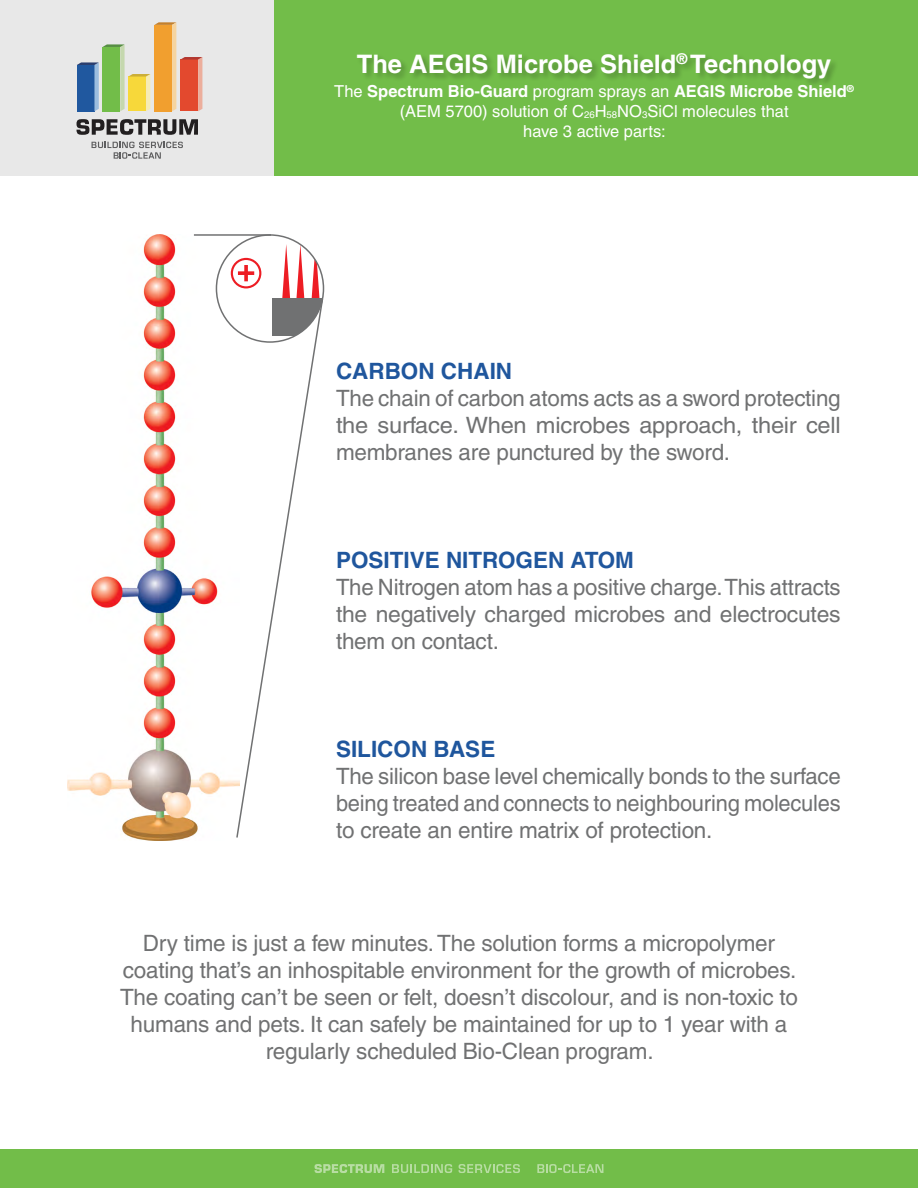
<style>
.page{position:relative;width:918px;height:1188px;background:#fff}
.page>*{position:absolute;margin:0;border:0;box-sizing:border-box;transform-origin:0 0}
.t1{font:700 25.5px "Helvetica LT";color:#fff}
.t2{font:22.5px/27px "Helvetica LT";letter-spacing:-.01em;color:#707172;text-align:justify}
.t3{font:700 22.5px "Helvetica LT";color:#1f569d}
.t4{font:16.5px/19.8px "Helvetica LT";color:#fff;text-align:center}
.s1{font-weight:700}
.s2{font-size:9.6px}
</style>
<div class="page">
<div style="left:274px;top:0;width:644px;height:176px;background:#72bd49"></div>
<div style="left:0;top:1149px;width:918px;height:39px;background:#72bd49"></div>
<div style="left:0;top:0;width:274px;height:176px;background:#e8e8e8"></div>
<div style="left:356px;top:52px;width:482px;height:35px;background:#000;opacity:.25"></div>
<svg style="left:77px;top:22px;width:125px;height:89px"></svg>
<svg style="left:76px;top:119px;width:122px;height:16px"></svg>
<svg style="left:92px;top:142px;width:91px;height:17px"></svg>
<svg style="left:392px;top:1164px;width:60px;height:9px"></svg>
<svg style="left:459px;top:1164px;width:61px;height:9px"></svg>
<svg style="left:315px;top:1164px;width:69px;height:9px"></svg>
<svg style="left:537px;top:1164px;width:66px;height:9px"></svg>
<img style="left:68px;top:234px;width:171px;height:607px">
<svg style="left:311px;top:253px;width:9px;height:44px"></svg>
<svg style="left:282px;top:244px;width:23px;height:53px"></svg>
<svg style="left:231px;top:258px;width:30px;height:30px"></svg>
<hr style="left:194px;top:234px;width:77px;height:2px;background:#707172">
<svg style="left:235px;top:297px;width:89px;height:542px"></svg>
<p class="t1" style="left:357px;top:48px;width:476px">The AEGIS Microbe Shield<sup>®</sup> Technology</p>
<p class="t4" style="left:334px;top:82px;width:521px">The <span class="s1">Spectrum Bio-Guard</span> program sprays an <span class="s1">AEGIS Microbe Shield</span><sup>® </sup>(AEM 5700) solution of C<span class="s2">26</span>H<span class="s2">58</span>NO<span class="s2">3</span>SiCl molecules that<br>have 3 active parts:</p>
<p class="t3" style="left:336px;top:357px;width:178px">CARBON CHAIN</p>
<p class="t2" style="left:336px;top:384px;width:506px">The chain of carbon atoms acts as a sword protecting the surface. When microbes approach, their cell membranes are punctured by the sword.</p>
<p class="t3" style="left:336px;top:546px;width:299px">POSITIVE NITROGEN ATOM</p>
<p class="t2" style="left:336px;top:573px;width:506px">The Nitrogen atom has a positive charge. This attracts the negatively charged microbes and electrocutes them on contact.</p>
<p class="t3" style="left:336px;top:735px;width:161px">SILICON BASE</p>
<p class="t2" style="left:336px;top:762px;width:506px">The silicon base level chemically bonds to the surface being treated and connects to neighbouring molecules to create an entire matrix of protection.</p>
<p class="t2" style="left:120px;top:929px;width:679px;text-align:center">Dry time is just a few minutes. The solution forms a micropolymer coating that’s an inhospitable environment for the growth of microbes.<br>The coating can’t be seen or felt, doesn’t discolour, and is non-toxic to humans and pets. It can safely be maintained for up to 1 year with a regularly scheduled Bio-Clean program.</p>
</div>
